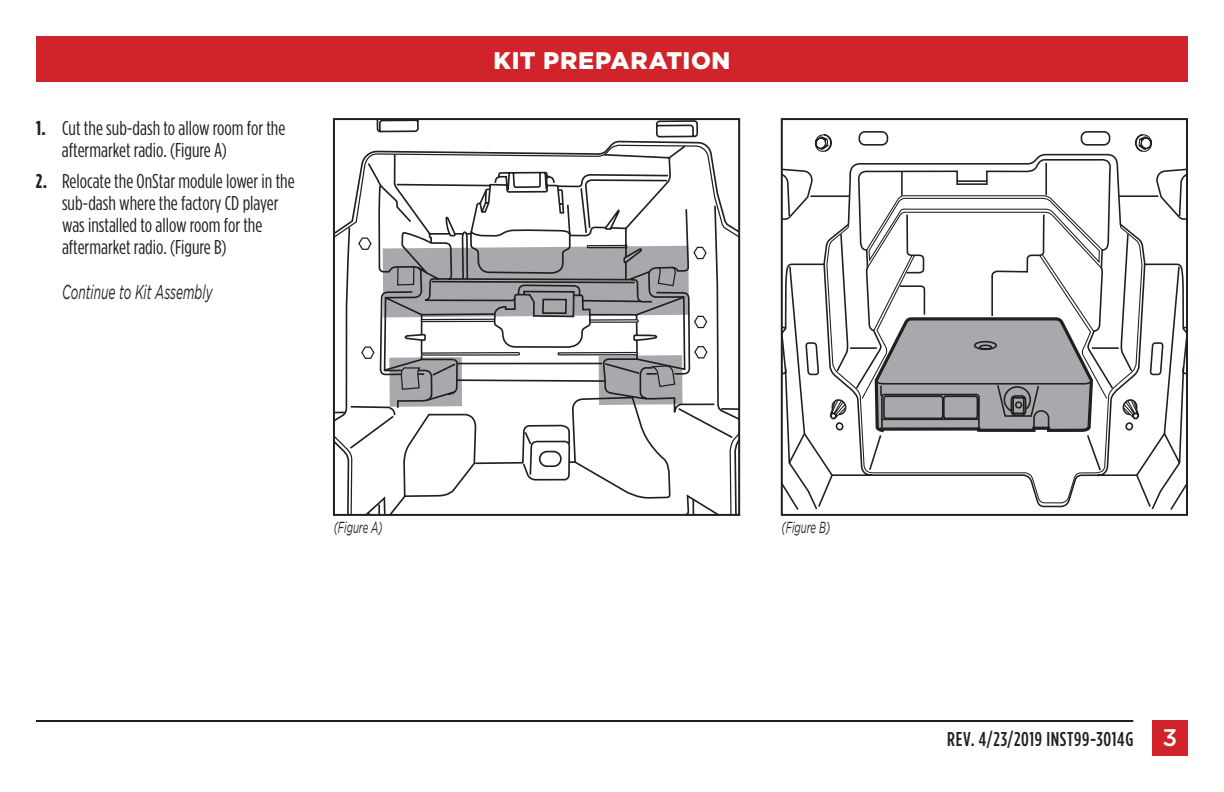
<style>
.page{position:relative;width:1224px;height:792px;background:#fff}
.page>*{position:absolute;margin:0;border:0;box-sizing:border-box;transform-origin:0 0}
.t1{font:900 24px "Gotham";letter-spacing:.025em;color:#fff}
.t2{font:20px/22px "Gotham Condensed";color:#231f20}
.t3{font:500 20px "Gotham Condensed";letter-spacing:.03em;color:#231f20}
.t4{font:italic 20px "Gotham";color:#231f20;scale:.6 1}
.t5{font:italic 16px "Gotham";color:#231f20;scale:.6 1}
.s1{font-weight:700}
.s2{font-family:"Gotham";font-size:24px;color:#fff}
</style>
<div class="page">
<div style="left:36px;top:36px;width:1152px;height:45px;background:#d1232a"></div>
<hr style="left:36px;top:720px;width:1097px;height:2px;background:#231f20">
<div style="left:1152px;top:720px;width:36px;height:36px;background:#d1232a"></div>
<svg style="left:336px;top:150px;width:39px;height:363px"></svg>
<svg style="left:375px;top:150px;width:362px;height:363px"></svg>
<svg style="left:430px;top:121px;width:286px;height:392px"></svg>
<svg style="left:395px;top:171px;width:340px;height:269px"></svg>
<svg style="left:358px;top:236px;width:350px;height:124px"></svg>
<div style="left:333px;top:118px;width:407px;height:398px;border:2px solid #231f20"></div>
<svg style="left:788px;top:132px;width:397px;height:378px"></svg>
<svg style="left:826px;top:223px;width:317px;height:282px"></svg>
<svg style="left:1121px;top:397px;width:19px;height:23px"></svg>
<svg style="left:784px;top:131px;width:324px;height:341px"></svg>
<div style="left:781px;top:118px;width:407px;height:398px;border:2px solid #231f20"></div>
<p class="t2" style="left:62px;top:117px;width:225px;text-indent:-26px"><span class="s1">1.</span> Cut the sub-dash to allow room for the aftermarket radio. (Figure A)</p>
<p class="t2" style="left:62px;top:170px;width:234px;text-indent:-26px"><span class="s1">2.</span> Relocate the OnStar module lower in the sub-dash where the factory CD player was installed to allow room for the aftermarket radio. (Figure B)</p>
<p class="t4" style="left:62px;top:281px;width:252px">Continue to Kit Assembly</p>
<p class="t1" style="left:494px;top:47px;width:238px">KIT PREPARATION</p>
<p class="t5" style="left:334px;top:518px;width:83px">(Figure A)</p>
<p class="t5" style="left:782px;top:518px;width:83px">(Figure B)</p>
<p class="t3" style="left:947px;top:728px;width:232px">REV. 4/23/2019 INST99-3014G <span class="s2">3</span></p>
</div>
